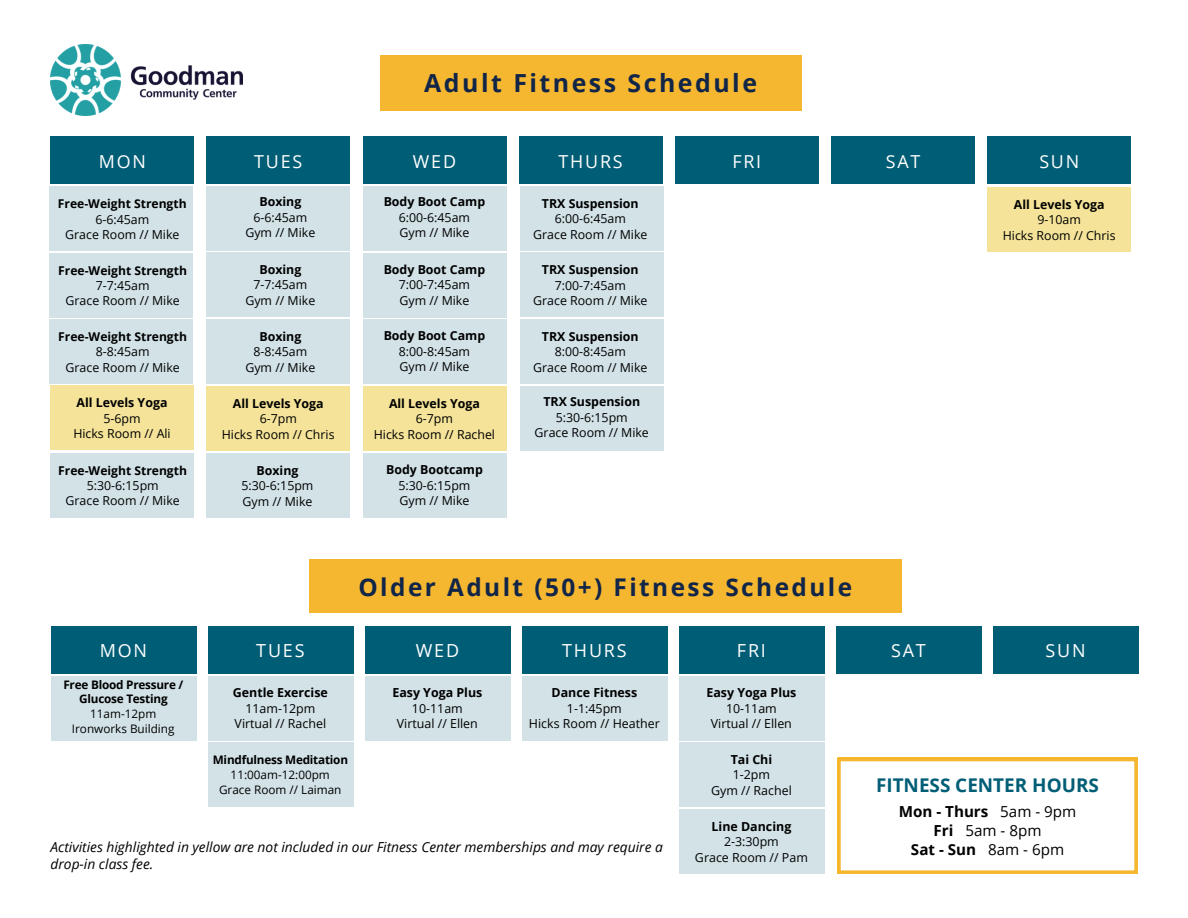
<style>
.page{position:relative;width:1188px;height:918px;background:#fff}
.page>*{position:absolute;margin:0;border:0;box-sizing:border-box;transform-origin:0 0}
.t1{font:700 24.9px "Open Sans";letter-spacing:.1em;color:#112548}
.t2{font:700 24.45px "Open Sans";letter-spacing:.1em;color:#112548}
.t3{font:700 18.9px "Open Sans";color:#005d76}
.t4{font:18px "Open Sans";letter-spacing:.1em;color:#fff}
.t5{font:17.85px "Open Sans";letter-spacing:.1em;color:#fff}
.t6{font:15.15px/18.6px "Open Sans";color:#000;text-align:center}
.t7{font:italic 13.8px/16.8px "Open Sans";color:#000}
.t8{font:12.45px/15.6px "Open Sans";color:#000;text-align:center}
.t9{font:700 12.45px "Open Sans";color:#000}
.t10{font:12.3px/15.5px "Open Sans";color:#000;text-align:center}
.t11{font:700 12.3px "Open Sans";color:#000}
.t12{font:700 12.15px "Open Sans";color:#000}
.t13{font:11.7px/14.7px "Open Sans";color:#000;text-align:center}
.t14{font:700 11.7px/14.7px "Open Sans";letter-spacing:-.02em;color:#000;text-align:center}
.s1{font-weight:700}
</style>
<div class="page">
<div style="left:51px;top:626px;width:145px;height:48px;background:#005d76"></div>
<div style="left:836px;top:626px;width:145px;height:48px;background:#005d76"></div>
<div style="left:993px;top:626px;width:145px;height:48px;background:#005d76"></div>
<div style="left:522px;top:626px;width:145px;height:48px;background:#005d76"></div>
<div style="left:365px;top:626px;width:145px;height:48px;background:#005d76"></div>
<div style="left:208px;top:626px;width:145px;height:48px;background:#005d76"></div>
<div style="left:679px;top:626px;width:145px;height:48px;background:#005d76"></div>
<div style="left:831px;top:137px;width:144px;height:47px;background:#005d76"></div>
<div style="left:675px;top:137px;width:144px;height:47px;background:#005d76"></div>
<div style="left:987px;top:137px;width:144px;height:47px;background:#005d76"></div>
<div style="left:51px;top:137px;width:143px;height:47px;background:#005d76"></div>
<div style="left:206px;top:137px;width:144px;height:47px;background:#005d76"></div>
<div style="left:363px;top:137px;width:144px;height:47px;background:#005d76"></div>
<div style="left:519px;top:137px;width:144px;height:47px;background:#005d76"></div>
<div style="left:987px;top:187px;width:144px;height:65px;background:#f4e399"></div>
<div style="left:50px;top:386px;width:144px;height:64px;background:#f4e399"></div>
<div style="left:363px;top:454px;width:144px;height:64px;background:#d2e2e7"></div>
<div style="left:50px;top:453px;width:144px;height:64px;background:#d2e2e7"></div>
<div style="left:206px;top:387px;width:144px;height:64px;background:#f4e399"></div>
<div style="left:363px;top:386px;width:144px;height:65px;background:#f4e399"></div>
<div style="left:522px;top:676px;width:145px;height:64px;background:#d2e2e7"></div>
<div style="left:365px;top:676px;width:145px;height:64px;background:#d2e2e7"></div>
<div style="left:208px;top:676px;width:145px;height:64px;background:#d2e2e7"></div>
<div style="left:679px;top:676px;width:145px;height:64px;background:#d2e2e7"></div>
<div style="left:208px;top:742px;width:145px;height:64px;background:#d2e2e7"></div>
<div style="left:679px;top:742px;width:145px;height:64px;background:#d2e2e7"></div>
<div style="left:679px;top:809px;width:145px;height:64px;background:#d2e2e7"></div>
<img style="left:50px;top:44px;width:193px;height:71px">
<div style="left:380px;top:55px;width:422px;height:55px;background:#f5b630"></div>
<div style="left:309px;top:560px;width:593px;height:53px;background:#f5b630"></div>
<svg style="left:837px;top:758px;width:301px;height:116px"></svg>
<div style="left:49px;top:187px;width:144px;height:64px;background:#d2e2e7"></div>
<div style="left:49px;top:253px;width:144px;height:64px;background:#d2e2e7"></div>
<div style="left:49px;top:319px;width:144px;height:65px;background:#d2e2e7"></div>
<div style="left:363px;top:187px;width:144px;height:64px;background:#d2e2e7"></div>
<div style="left:363px;top:253px;width:144px;height:64px;background:#d2e2e7"></div>
<div style="left:363px;top:319px;width:144px;height:65px;background:#d2e2e7"></div>
<div style="left:520px;top:186px;width:144px;height:64px;background:#d2e2e7"></div>
<div style="left:520px;top:253px;width:144px;height:64px;background:#d2e2e7"></div>
<div style="left:520px;top:319px;width:144px;height:64px;background:#d2e2e7"></div>
<div style="left:520px;top:387px;width:144px;height:64px;background:#d2e2e7"></div>
<div style="left:206px;top:454px;width:144px;height:64px;background:#d2e2e7"></div>
<div style="left:206px;top:186px;width:144px;height:64px;background:#d2e2e7"></div>
<div style="left:206px;top:253px;width:144px;height:64px;background:#d2e2e7"></div>
<div style="left:206px;top:319px;width:144px;height:64px;background:#d2e2e7"></div>
<div style="left:51px;top:676px;width:145px;height:64px;background:#d2e2e7"></div>
<h1 class="t1" style="left:424px;top:66px;width:334px">Adult Fitness Schedule</h1>
<h3 class="t5" style="left:99px;top:149px;width:49px">MON</h3>
<h3 class="t5" style="left:254px;top:149px;width:49px">TUES</h3>
<h3 class="t5" style="left:413px;top:149px;width:45px">WED</h3>
<h3 class="t5" style="left:559px;top:149px;width:66px">THURS</h3>
<h3 class="t5" style="left:732px;top:149px;width:30px">FRI</h3>
<h3 class="t5" style="left:886px;top:149px;width:36px">SAT</h3>
<h3 class="t5" style="left:1039px;top:149px;width:41px">SUN</h3>
<p class="t11" style="left:1014px;top:195px;width:92px">All Levels Yoga</p>
<p class="t10" style="left:1003px;top:212px;width:114px">9-10am<br>Hicks Room // Chris</p>
<p class="t11" style="left:259px;top:193px;width:43px">Boxing</p>
<p class="t10" style="left:245px;top:209px;width:71px">6-6:45am<br>Gym // Mike</p>
<p class="t11" style="left:259px;top:261px;width:43px">Boxing</p>
<p class="t10" style="left:245px;top:277px;width:71px">7-7:45am<br>Gym // Mike</p>
<p class="t11" style="left:259px;top:327px;width:43px">Boxing</p>
<p class="t10" style="left:245px;top:344px;width:71px">8-8:45am<br>Gym // Mike</p>
<p class="t11" style="left:384px;top:193px;width:103px">Body Boot Camp</p>
<p class="t10" style="left:399px;top:209px;width:73px;text-align:left">6:00-6:45am<br>Gym // Mike</p>
<p class="t11" style="left:384px;top:261px;width:103px">Body Boot Camp</p>
<p class="t10" style="left:399px;top:277px;width:73px;text-align:left">7:00-7:45am<br>Gym // Mike</p>
<p class="t9" style="left:384px;top:327px;width:103px">Body Boot Camp</p>
<p class="t8" style="left:399px;top:343px;width:73px;text-align:left">8:00-8:45am<br>Gym // Mike</p>
<p class="t11" style="left:542px;top:195px;width:98px">TRX Suspension</p>
<p class="t10" style="left:533px;top:211px;width:116px">6:00-6:45am<br>Grace Room // Mike</p>
<p class="t11" style="left:542px;top:261px;width:98px">TRX Suspension</p>
<p class="t10" style="left:533px;top:277px;width:116px">7:00-7:45am<br>Grace Room // Mike</p>
<p class="t11" style="left:542px;top:327px;width:98px">TRX Suspension</p>
<p class="t10" style="left:533px;top:344px;width:116px">8:00-8:45am<br>Grace Room // Mike</p>
<p class="t9" style="left:543px;top:393px;width:98px">TRX Suspension</p>
<p class="t8" style="left:535px;top:409px;width:116px">5:30-6:15pm<br>Grace Room // Mike</p>
<p class="t12" style="left:58px;top:195px;width:130px">Free-Weight Strength</p>
<p class="t10" style="left:65px;top:211px;width:116px">6-6:45am<br>Grace Room // Mike</p>
<p class="t12" style="left:58px;top:262px;width:130px">Free-Weight Strength</p>
<p class="t10" style="left:66px;top:278px;width:116px">7-7:45am<br>Grace Room // Mike</p>
<p class="t12" style="left:58px;top:328px;width:130px">Free-Weight Strength</p>
<p class="t10" style="left:66px;top:344px;width:116px">8-8:45am<br>Grace Room // Mike</p>
<p class="t9" style="left:77px;top:394px;width:92px">All Levels Yoga</p>
<p class="t8" style="left:73px;top:410px;width:99px">5-6pm<br>Hicks Room // Ali</p>
<p class="t11" style="left:389px;top:394px;width:92px">All Levels Yoga</p>
<p class="t10" style="left:374px;top:411px;width:123px">6-7pm<br>Hicks Room // Rachel</p>
<p class="t11" style="left:233px;top:395px;width:92px">All Levels Yoga</p>
<p class="t10" style="left:222px;top:411px;width:114px">6-7pm<br>Hicks Room // Chris</p>
<p class="t12" style="left:58px;top:462px;width:130px">Free-Weight Strength</p>
<p class="t10" style="left:66px;top:478px;width:116px">5:30-6:15pm<br>Grace Room // Mike</p>
<p class="t9" style="left:256px;top:462px;width:44px">Boxing</p>
<p class="t8" style="left:241px;top:478px;width:74px;text-align:left">5:30-6:15pm<br>Gym // Mike</p>
<p class="t9" style="left:386px;top:461px;width:98px">Body Bootcamp</p>
<p class="t8" style="left:398px;top:477px;width:74px;text-align:left">5:30-6:15pm<br>Gym // Mike</p>
<h2 class="t2" style="left:358px;top:570px;width:495px">Older Adult (50+) Fitness Schedule</h2>
<h3 class="t4" style="left:100px;top:638px;width:49px">MON</h3>
<h3 class="t4" style="left:256px;top:638px;width:50px">TUES</h3>
<h3 class="t4" style="left:416px;top:638px;width:45px">WED</h3>
<h3 class="t4" style="left:562px;top:638px;width:66px">THURS</h3>
<h3 class="t4" style="left:737px;top:638px;width:30px">FRI</h3>
<h3 class="t4" style="left:891px;top:638px;width:36px">SAT</h3>
<h3 class="t4" style="left:1045px;top:638px;width:42px">SUN</h3>
<p class="t14" style="left:63px;top:677px;width:121px">Free Blood Pressure /<br>Glucose Testing</p>
<p class="t13" style="left:72px;top:706px;width:104px">11am-12pm<br>Ironworks Building</p>
<p class="t9" style="left:233px;top:684px;width:97px">Gentle Exercise</p>
<p class="t8" style="left:235px;top:700px;width:93px">11am-12pm<br>Virtual // Rachel</p>
<p class="t14" style="left:213px;top:752px;width:137px">Mindfulness Meditation</p>
<p class="t13" style="left:219px;top:767px;width:124px">11:00am-12:00pm<br>Grace Room // Laiman</p>
<p class="t9" style="left:392px;top:684px;width:92px">Easy Yoga Plus</p>
<p class="t8" style="left:397px;top:700px;width:83px">10-11am<br>Virtual // Ellen</p>
<p class="t9" style="left:552px;top:684px;width:87px">Dance Fitness</p>
<p class="t8" style="left:529px;top:700px;width:132px">1-1:45pm<br>Hicks Room // Heather</p>
<p class="t7" style="left:50px;top:839px;width:614px">Activities highlighted in yellow are not included in our Fitness Center memberships and may require a drop-in class fee.</p>
<p class="t9" style="left:706px;top:684px;width:92px">Easy Yoga Plus</p>
<p class="t8" style="left:711px;top:700px;width:83px">10-11am<br>Virtual // Ellen</p>
<p class="t9" style="left:731px;top:750px;width:43px">Tai Chi</p>
<p class="t8" style="left:711px;top:766px;width:82px">1-2pm<br>Gym // Rachel</p>
<p class="t9" style="left:712px;top:817px;width:81px">Line Dancing</p>
<p class="t8" style="left:695px;top:833px;width:114px">2-3:30pm<br>Grace Room // Pam</p>
<h3 class="t3" style="left:876px;top:772px;width:224px">FITNESS CENTER HOURS</h3>
<p class="t6" style="left:899px;top:802px;width:179px"><span class="s1">Mon - Thurs</span> 5am - 9pm<br><span class="s1">Fri</span> 5am - 8pm<br><span class="s1">Sat - Sun</span> 8am - 6pm</p>
</div>
